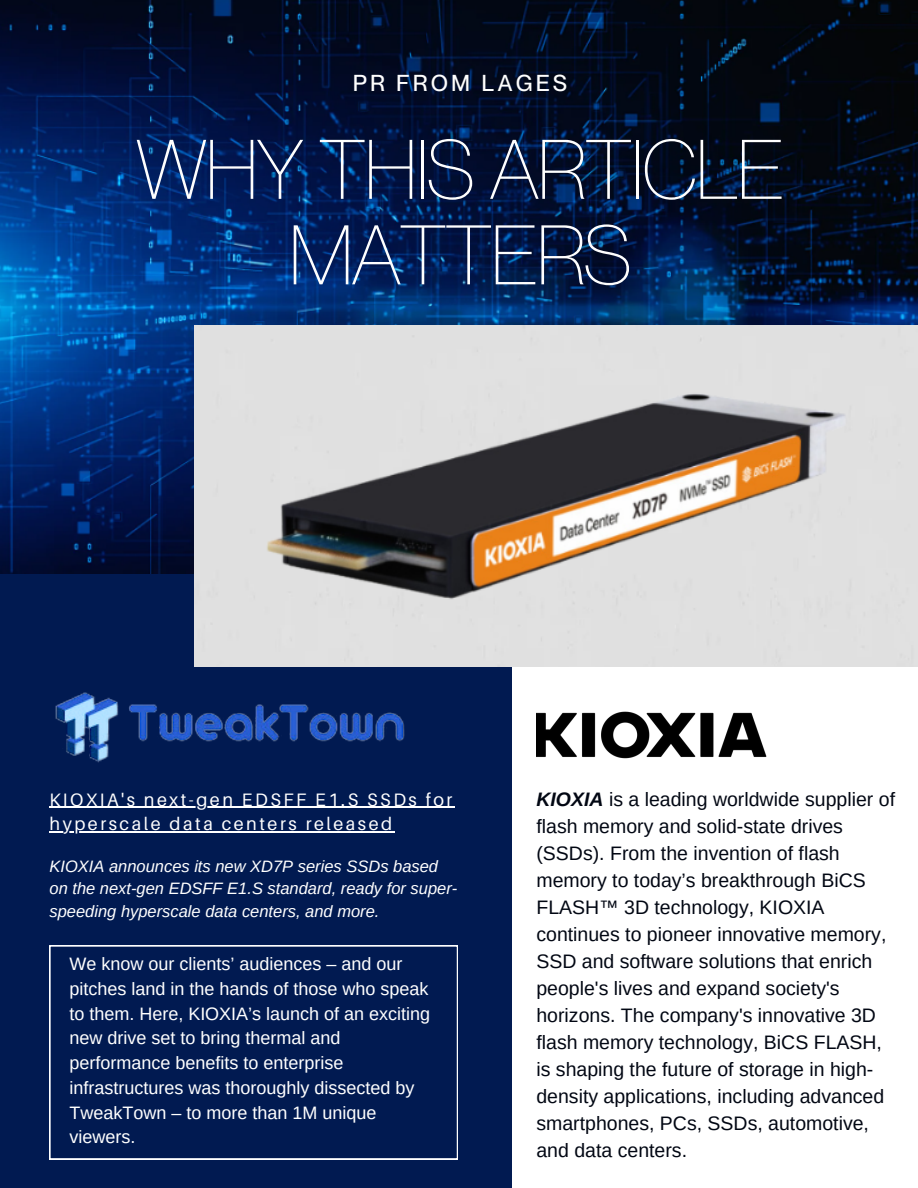
<style>
.page{position:relative;width:918px;height:1188px;background:#fff}
.page>*{position:absolute;margin:0;border:0;box-sizing:border-box;transform-origin:0 0}
.t1{font:300 82.5px/85.5px "Neue Montreal";letter-spacing:-.03em;color:#fefefe;text-align:center}
.t2{font:500 22.5px "Neue Montreal";letter-spacing:.16em;color:#fefefe}
.t3{font:19.5px/27px "Arimo";color:#020713}
.t4{font:18px/24.8px "Arimo";color:#fff}
.t5{font:18px/24.8px "Aileron";letter-spacing:.14em;color:#fff}
.t6{font:italic 16.5px/22.5px "Arimo";color:#fff}
.s1{font-weight:700;font-style:italic}
</style>
<div class="page">
<div style="left:0;top:545px;width:512px;height:643px;background:#011a51"></div>
<img style="left:0;top:0;width:918px;height:574px">
<img style="left:194px;top:326px;width:724px;height:341px">
<svg style="left:50px;top:946px;width:408px;height:213px"></svg>
<img style="left:536px;top:711px;width:231px;height:48px">
<img style="left:55px;top:692px;width:350px;height:71px">
<hr style="left:50px;top:807px;width:405px;height:1px;background:#fff">
<hr style="left:50px;top:831px;width:345px;height:2px;background:#fff">
<p class="t2" style="left:353px;top:69px;width:216px">PR FROM LAGES</p>
<p class="t1" style="left:136px;top:125px;width:650px">WHY THIS ARTICLE<br>MATTERS</p>
<p class="t5" style="left:50px;top:786px;width:405px">KIOXIA's next-gen EDSFF E1.S SSDs for hyperscale data centers released</p>
<p class="t6" style="left:50px;top:855px;width:409px">KIOXIA announces its new XD7P series SSDs based on the next-gen EDSFF E1.S standard, ready for super&shy;speeding hyperscale data centers, and more.</p>
<p class="t4" style="left:69px;top:952px;width:362px">We know our clients’ audiences – and our pitches land in the hands of those who speak to them. Here, KIOXIA’s launch of an exciting new drive set to bring thermal and performance benefits to enterprise infrastructures was thoroughly dissected by TweakTown – to more than 1M unique viewers.</p>
<p class="t3" style="left:536px;top:786px;width:360px"><span class="s1">KIOXIA</span> is a leading worldwide supplier of flash memory and solid-state drives (SSDs). From the invention of flash memory to today’s breakthrough BiCS FLASH™ 3D technology, KIOXIA continues to pioneer innovative memory, SSD and software solutions that enrich people's lives and expand society's horizons. The company's innovative 3D flash memory technology, BiCS FLASH, is shaping the future of storage in high&shy;density applications, including advanced smartphones, PCs, SSDs, automotive, and data centers.</p>
</div>
